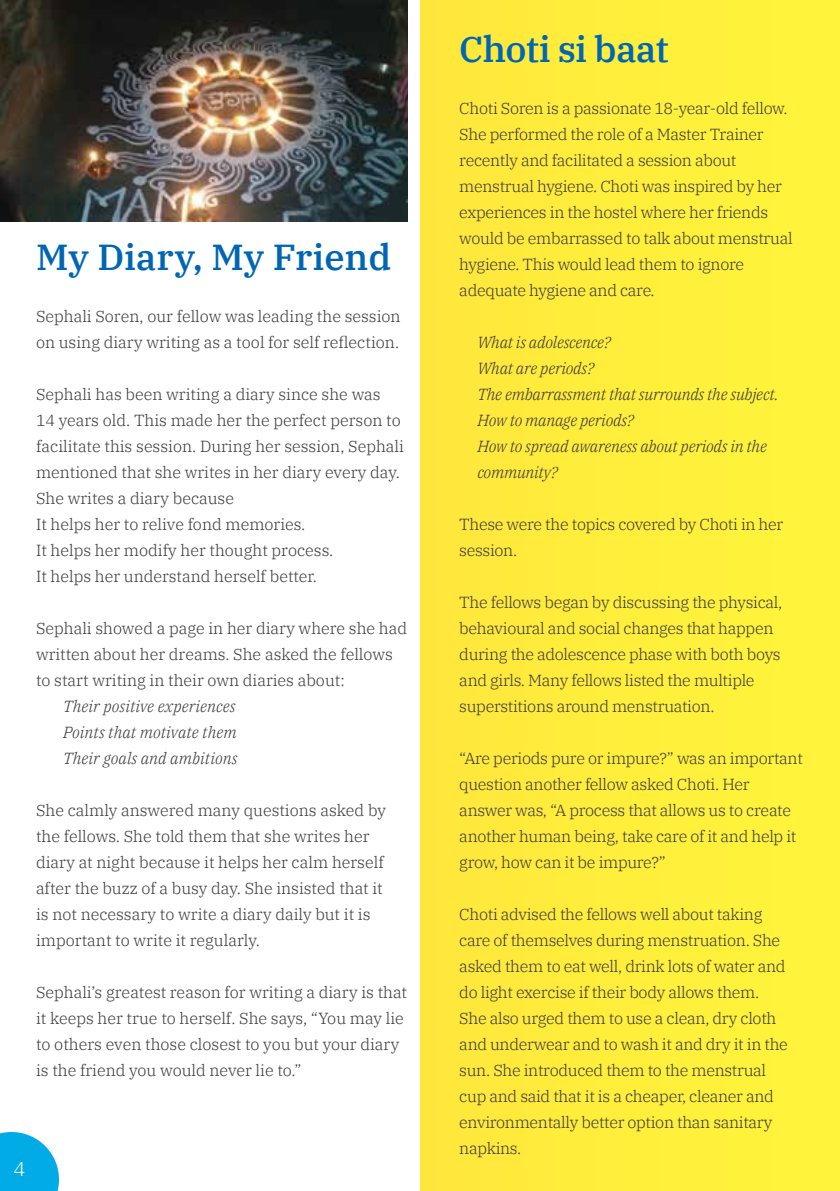
<style>
.page{position:relative;width:840px;height:1191px;background:#fff}
.page>*{position:absolute;margin:0;border:0;box-sizing:border-box;transform-origin:0 0}
.t1{font:500 36px "IBM Plex Serif";color:#0066b3}
.t2{font:500 36px "IBM Plex Serif";letter-spacing:-.02em;color:#0066b3}
.t3{font:300 20px "IBM Plex Serif";color:#fff}
.t4{font:300 16px/26px "IBM Plex Serif";letter-spacing:-.02em;color:#414042}
.t5{font:300 16px/26px "IBM Plex Serif";color:#414042}
.t6{font:italic 300 16px/26px "IBM Plex Serif";letter-spacing:-.02em;color:#414042}
.t7{font:italic 300 16px/26px "IBM Plex Serif";color:#414042}
</style>
<div class="page">
<svg style="left:0;top:1132px;width:59px;height:59px"></svg>
<div style="left:420px;top:0;width:419px;height:1191px;background:#ffef3b"></div>
<img style="left:0;top:0;width:407px;height:221px">
<h1 class="t1" style="left:36px;top:229px;width:356px">My Diary, My Friend</h1>
<p class="t5" style="left:36px;top:302px;width:366px">Sephali Soren, our fellow was leading the session on using diary writing as a tool for self reflection.</p>
<p class="t5" style="left:36px;top:380px;width:369px">Sephali has been writing a diary since she was<br>14 years old. This made her the perfect person to facilitate this session. During her session, Sephali mentioned that she writes in her diary every day.<br>She writes a diary because<br>It helps her to relive fond memories.<br>It helps her modify her thought process.<br>It helps her understand herself better.</p>
<p class="t5" style="left:36px;top:614px;width:372px">Sephali showed a page in her diary where she had written about her dreams. She asked the fellows to start writing in their own diaries about:</p>
<p class="t7" style="left:63px;top:692px;width:176px">Their positive experiences<br>Points that motivate them<br>Their goals and ambitions</p>
<p class="t5" style="left:36px;top:796px;width:351px">She calmly answered many questions asked by the fellows. She told them that she writes her diary at night because it helps her calm herself after the buzz of a busy day. She insisted that it is not necessary to write a diary daily but it is important to write it regularly.</p>
<p class="t5" style="left:36px;top:978px;width:372px">Sephali’s greatest reason for writing a diary is that it keeps her true to herself. She says, “You may lie to others even those closest to you but your diary is the friend you would never lie to.”</p>
<p class="t3" style="left:13px;top:1153px;width:13px">4</p>
<h1 class="t2" style="left:459px;top:21px;width:211px">Choti si baat</h1>
<p class="t4" style="left:459px;top:94px;width:334px">Choti Soren is a passionate 18-year-old fellow.<br>She performed the role of a Master Trainer recently and facilitated a session about menstrual hygiene. Choti was inspired by her experiences in the hostel where her friends would be embarrassed to talk about menstrual hygiene. This would lead them to ignore adequate hygiene and care.</p>
<p class="t6" style="left:477px;top:328px;width:302px">What is adolescence?<br>What are periods?<br>The embarrassment that surrounds the subject.<br>How to manage periods?<br>How to spread awareness about periods in the community?</p>
<p class="t4" style="left:459px;top:510px;width:325px">These were the topics covered by Choti in her session.</p>
<p class="t4" style="left:459px;top:588px;width:324px">The fellows began by discussing the physical, behavioural and social changes that happen during the adolescence phase with both boys and girls. Many fellows listed the multiple superstitions around menstruation.</p>
<p class="t4" style="left:459px;top:744px;width:345px">“Are periods pure or impure?” was an important question another fellow asked Choti. Her answer was, “A process that allows us to create another human being, take care of it and help it grow, how can it be impure?”</p>
<p class="t4" style="left:459px;top:900px;width:330px">Choti advised the fellows well about taking care of themselves during menstruation. She asked them to eat well, drink lots of water and do light exercise if their body allows them.<br>She also urged them to use a clean, dry cloth and underwear and to wash it and dry it in the sun. She introduced them to the menstrual cup and said that it is a cheaper, cleaner and environmentally better option than sanitary napkins.</p>
</div>
